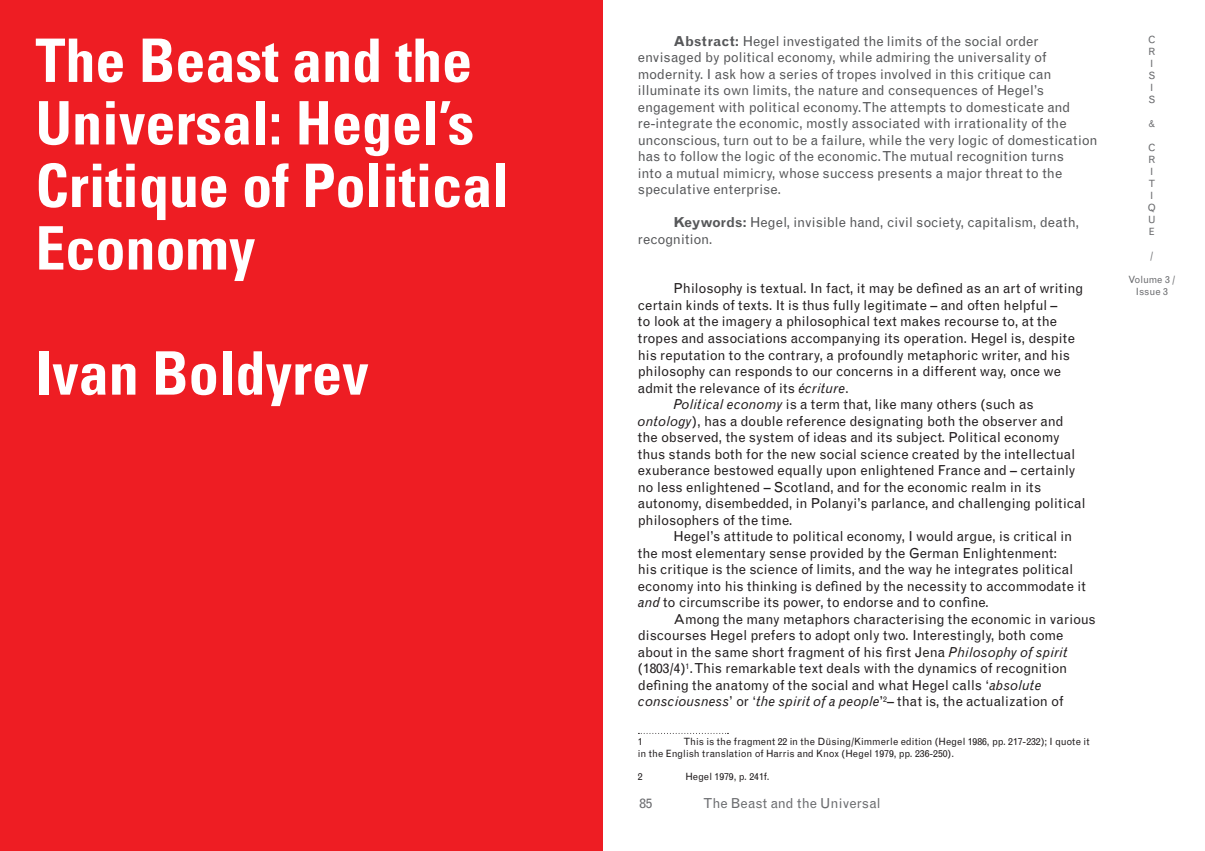
<style>
.page{position:relative;width:1205px;height:851px;background:#fff}
.page>*{position:absolute;margin:0;border:0;box-sizing:border-box;transform-origin:0 0}
.t1{font:700 condensed 60px/62.5px "Univers";color:#fff}
.t2{font:13.75px/16.5px "Grotesque";letter-spacing:-.005em;color:#231f20}
.t3{font:13.75px/16.5px "Grotesque";color:#57585a}
.t4{font:13.75px "Grotesque";letter-spacing:.005em;color:#6c6d70}
.t5{font:10px/12px "Grotesque";color:#231f20}
.t6{font:10px/12px "Grotesque";letter-spacing:-.01em;color:#6c6d70}
.s1{font-weight:700}
.s2{font-style:italic}
</style>
<div class="page">
<div style="left:0;top:0;width:602px;height:850px;background:#ee1d23"></div>
<p class="t1" style="left:35px;top:28px;width:475px">The Beast and the<br>Universal: Hegel’s<br>Critique of Political<br>Economy</p>
<p class="t1" style="left:35px;top:341px;width:335px">Ivan Boldyrev</p>
<p class="t3" style="left:638px;top:33px;width:461px;text-indent:35px"><span class="s1">Abstract:</span> Hegel investigated the limits of the social order envisaged by political economy, while admiring the universality of modernity. I ask how a series of tropes involved in this critique can illuminate its own limits, the nature and consequences of Hegel’s engagement with political economy. The attempts to domesticate and re-integrate the economic, mostly associated with irrationality of the unconscious, turn out to be a failure, while the very logic of domestication has to follow the logic of the economic. The mutual recognition turns<br>into a mutual mimicry, whose success presents a major threat to the speculative enterprise.</p>
<p class="t3" style="left:638px;top:214px;width:443px;text-indent:35px"><span class="s1">Keywords:</span> Hegel, invisible hand, civil society, capitalism, death, recognition.</p>
<p class="t2" style="left:638px;top:280px;width:447px;text-indent:35px">Philosophy is textual. In fact, it may be defined as an art of writing certain kinds of texts. It is thus fully legitimate – and often helpful –<br>to look at the imagery a philosophical text makes recourse to, at the tropes and associations accompanying its operation. Hegel is, despite his reputation to the contrary, a profoundly metaphoric writer, and his philosophy can responds to our concerns in a different way, once we admit the relevance of its <span class="s2">écriture</span>.</p>
<p class="t2" style="left:638px;top:396px;width:449px;text-indent:35px"><span class="s2">Political economy</span> is a term that, like many others (such as <span class="s2">ontology</span>), has a double reference designating both the observer and the observed, the system of ideas and its subject. Political economy thus stands both for the new social science created by the intellectual exuberance bestowed equally upon enlightened France and – certainly no less enlightened – Scotland, and for the economic realm in its autonomy, disembedded, in Polanyi’s parlance, and challenging political philosophers of the time.</p>
<p class="t2" style="left:638px;top:528px;width:449px;text-indent:35px">Hegel’s attitude to political economy, I would argue, is critical in the most elementary sense provided by the German Enlightenment:<br>his critique is the science of limits, and the way he integrates political economy into his thinking is defined by the necessity to accommodate it <span class="s2">and</span> to circumscribe its power, to endorse and to confine.</p>
<p class="t2" style="left:638px;top:610px;width:459px;text-indent:35px">Among the many metaphors characterising the economic in various discourses Hegel prefers to adopt only two. Interestingly, both come about in the same short fragment of his first Jena <span class="s2">Philosophy of spirit </span>(1803/4)<sup>1</sup>. This remarkable text deals with the dynamics of recognition defining the anatomy of the social and what Hegel calls ‘<span class="s2">absolute consciousness</span>’ or ‘<span class="s2">the spirit of a people</span>’<sup>2</sup>– that is, the actualization of</p>
<p class="t5" style="left:638px;top:735px;width:6px">1</p>
<p class="t5" style="left:638px;top:735px;width:453px;text-indent:46px">This is the fragment 22 in the Düsing/Kimmerle edition (Hegel 1986, pp. 217-232); I quote it in the English translation of Harris and Knox (Hegel 1979, pp. 236-250).</p>
<p class="t5" style="left:638px;top:770px;width:6px">2</p>
<p class="t5" style="left:685px;top:770px;width:86px">Hegel 1979, p. 241f.</p>
<p class="t4" style="left:639px;top:795px;width:15px">85</p>
<p class="t4" style="left:703px;top:795px;width:179px">The Beast and the Universal</p>
<p class="t6" style="left:1148px;top:34px;width:9px">C<br>R<br>I<br>S<br>I<br>S</p>
<p class="t6" style="left:1148px;top:118px;width:8px">&amp;</p>
<p class="t6" style="left:1148px;top:142px;width:10px">C<br>R<br>I<br>T<br>I<br>Q<br>U<br>E</p>
<p class="t6" style="left:1150px;top:250px;width:5px">/</p>
<p class="t6" style="left:1128px;top:274px;width:49px;text-align:center">Volume 3 /<br>Issue 3</p>
</div>
